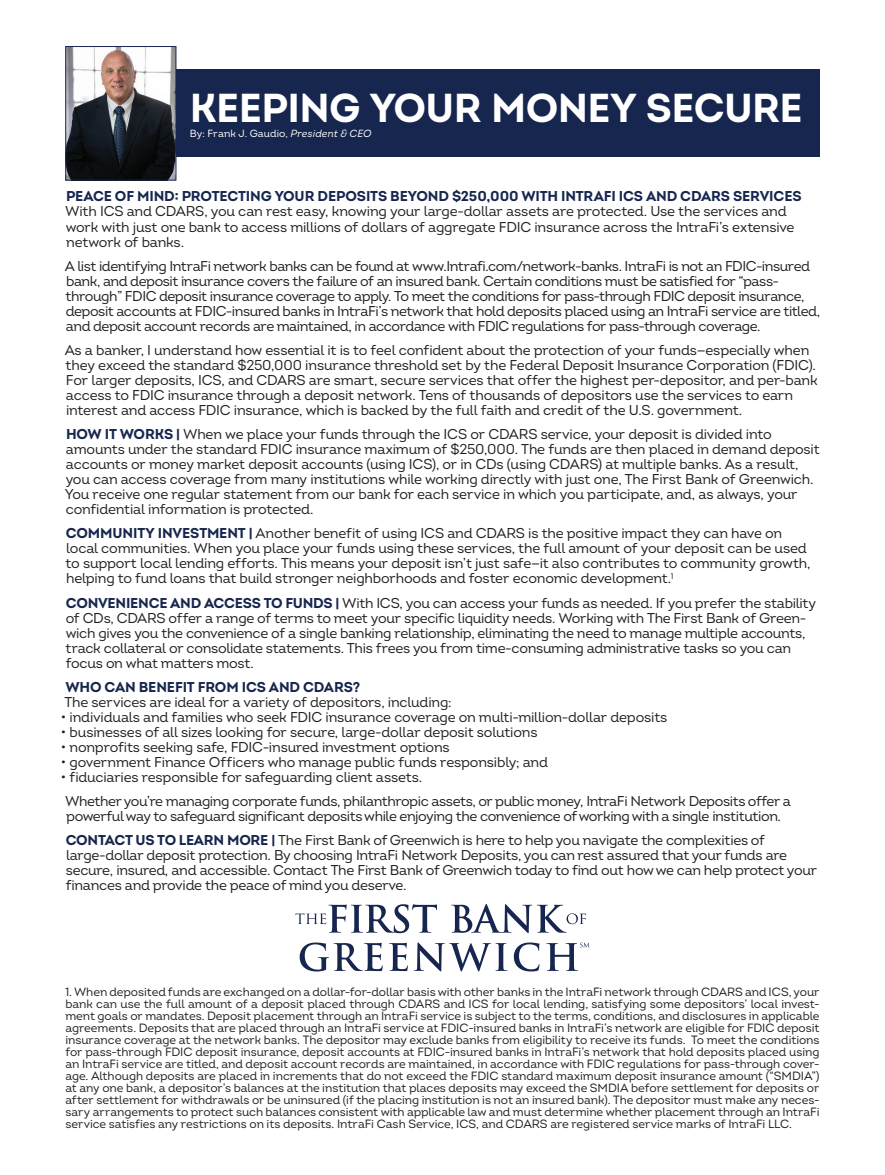
<style>
.page{position:relative;width:885px;height:1175px;background:#fff}
.page>*{position:absolute;margin:0;border:0;box-sizing:border-box;transform-origin:0 0}
.t1{font:700 40.35px "Intro";letter-spacing:-.015em;color:#fff}
.t2{font:14.25px/15px "Intro";letter-spacing:-.02em;color:#231f20}
.t3{font:700 14.25px "Intro";letter-spacing:-.01em;color:#17264e}
.t4{font:12px/12px "Intro";letter-spacing:-.005em;color:#231f20;text-align:justify}
.t5{font:10.35px "Intro";letter-spacing:.01em;color:#fff}
.s1{font-style:italic}
.s2{font-weight:700;color:#17264e}
</style>
<div class="page">
<svg style="left:295px;top:904px;width:142px;height:29px"></svg>
<svg style="left:451px;top:904px;width:135px;height:29px"></svg>
<svg style="left:299px;top:942px;width:83px;height:29px"></svg>
<svg style="left:389px;top:942px;width:18px;height:29px"></svg>
<svg style="left:413px;top:942px;width:94px;height:29px"></svg>
<svg style="left:513px;top:942px;width:26px;height:29px"></svg>
<svg style="left:546px;top:942px;width:43px;height:29px"></svg>
<div style="left:73px;top:69px;width:746px;height:88px;background:#17264e"></div>
<img style="left:67px;top:48px;width:107px;height:130px">
<div style="left:65px;top:46px;width:111px;height:134px;border:1px solid #17264e"></div>
<h1 class="t1" style="left:190px;top:82px;width:614px">KEEPING YOUR MONEY SECURE</h1>
<p class="t5" style="left:190px;top:127px;width:183px">By: Frank J. Gaudio, <span class="s1">President &amp; CEO</span></p>
<p class="t3" style="left:66px;top:187px;width:736px">PEACE OF MIND: PROTECTING YOUR DEPOSITS BEYOND $250,000 WITH INTRAFI ICS AND CDARS SERVICES</p>
<p class="t2" style="left:65px;top:204px;width:730px">With ICS and CDARS, you can rest easy, knowing your large-dollar assets are protected. Use the services and work with just one bank to access millions of dollars of aggregate FDIC insurance across the IntraFi’s extensive network of banks.</p>
<p class="t2" style="left:65px;top:258px;width:756px">A list identifying IntraFi network banks can be found at www.Intrafi.com/network-banks. IntraFi is not an FDIC-insured bank, and deposit insurance covers the failure of an insured bank. Certain conditions must be satisfied for “pass&shy;through” FDIC deposit insurance coverage to apply. To meet the conditions for pass-through FDIC deposit insurance, deposit accounts at FDIC-insured banks in IntraFi’s network that hold deposits placed using an IntraFi service are titled, and deposit account records are maintained, in accordance with FDIC regulations for pass-through coverage.</p>
<p class="t2" style="left:65px;top:342px;width:754px">As a banker, I understand how essential it is to feel confident about the protection of your funds—especially when they exceed the standard $250,000 insurance threshold set by the Federal Deposit Insurance Corporation (FDIC).<br>For larger deposits, ICS, and CDARS are smart, secure services that offer the highest per-depositor, and per-bank access to FDIC insurance through a deposit network. Tens of thousands of depositors use the services to earn interest and access FDIC insurance, which is backed by the full faith and credit of the U.S. government.</p>
<p class="t2" style="left:65px;top:426px;width:756px"><span class="s2">HOW IT WORKS |</span> When we place your funds through the ICS or CDARS service, your deposit is divided into amounts under the standard FDIC insurance maximum of $250,000. The funds are then placed in demand deposit accounts or money market deposit accounts (using ICS), or in CDs (using CDARS) at multiple banks. As a result, you can access coverage from many institutions while working directly with just one, The First Bank of Greenwich.<br>You receive one regular statement from our bank for each service in which you participate, and, as always, your confidential information is protected.</p>
<p class="t2" style="left:66px;top:526px;width:746px"><span class="s2">COMMUNITY INVESTMENT |</span> Another benefit of using ICS and CDARS is the positive impact they can have on local communities. When you place your funds using these services, the full amount of your deposit can be used to support local lending efforts. This means your deposit isn’t just safe—it also contributes to community growth, helping to fund loans that build stronger neighborhoods and foster economic development.<sup>1</sup></p>
<p class="t2" style="left:66px;top:595px;width:752px"><span class="s2">CONVENIENCE AND ACCESS TO FUNDS |</span> With ICS, you can access your funds as needed. If you prefer the stability of CDs, CDARS offer a range of terms to meet your specific liquidity needs. Working with The First Bank of Green&shy;wich gives you the convenience of a single banking relationship, eliminating the need to manage multiple accounts, track collateral or consolidate statements. This frees you from time-consuming administrative tasks so you can focus on what matters most.</p>
<p class="t3" style="left:65px;top:678px;width:296px">WHO CAN BENEFIT FROM ICS AND CDARS?</p>
<p class="t2" style="left:64px;top:694px;width:388px">The services are ideal for a variety of depositors, including:</p>
<p class="t2" style="left:61px;top:709px;width:607px">• individuals and families who seek FDIC insurance coverage on multi-million-dollar deposits</p>
<p class="t2" style="left:61px;top:724px;width:478px">• businesses of all sizes looking for secure, large-dollar deposit solutions</p>
<p class="t2" style="left:61px;top:739px;width:390px">• nonprofits seeking safe, FDIC-insured investment options</p>
<p class="t2" style="left:61px;top:754px;width:488px">• government Finance Officers who manage public funds responsibly; and</p>
<p class="t2" style="left:65px;top:764px;width:727px;line-height:24.2px;text-indent:-4px">• fiduciaries responsible for safeguarding client assets.<br>Whether you’re managing corporate funds, philanthropic assets, or public money, IntraFi Network Deposits offer a</p>
<p class="t2" style="left:66px;top:804px;width:716px;line-height:24.2px">powerful way to safeguard significant deposits while enjoying the convenience of working with a single institution.<br><span class="s2">CONTACT US TO LEARN MORE |</span> The First Bank of Greenwich is here to help you navigate the complexities of</p>
<p class="t2" style="left:66px;top:847px;width:752px">large-dollar deposit protection. By choosing IntraFi Network Deposits, you can rest assured that your funds are secure, insured, and accessible. Contact The First Bank of Greenwich today to find out how we can help protect your finances and provide the peace of mind you deserve.</p>
<p class="t4" style="left:65px;top:986px;width:755px">1. When deposited funds are exchanged on a dollar-for-dollar basis with other banks in the IntraFi network through CDARS and ICS, your bank can use the full amount of a deposit placed through CDARS and ICS for local lending, satisfying some depositors’ local invest&shy;ment goals or mandates. Deposit placement through an IntraFi service is subject to the terms, conditions, and disclosures in applicable agreements. Deposits that are placed through an IntraFi service at FDIC-insured banks in IntraFi’s network are eligible for FDIC deposit insurance coverage at the network banks. The depositor may exclude banks from eligibility to receive its funds. To meet the conditions for pass-through FDIC deposit insurance, deposit accounts at FDIC-insured banks in IntraFi’s network that hold deposits placed using an IntraFi service are titled, and deposit account records are maintained, in accordance with FDIC regulations for pass-through cover&shy;age. Although deposits are placed in increments that do not exceed the FDIC standard maximum deposit insurance amount (“SMDIA”) at any one bank, a depositor’s balances at the institution that places deposits may exceed the SMDIA before settlement for deposits or after settlement for withdrawals or be uninsured (if the placing institution is not an insured bank). The depositor must make any neces&shy;sary arrangements to protect such balances consistent with applicable law and must determine whether placement through an IntraFi service satisfies any restrictions on its deposits. IntraFi Cash Service, ICS, and CDARS are registered service marks of IntraFi LLC.</p>
</div>
